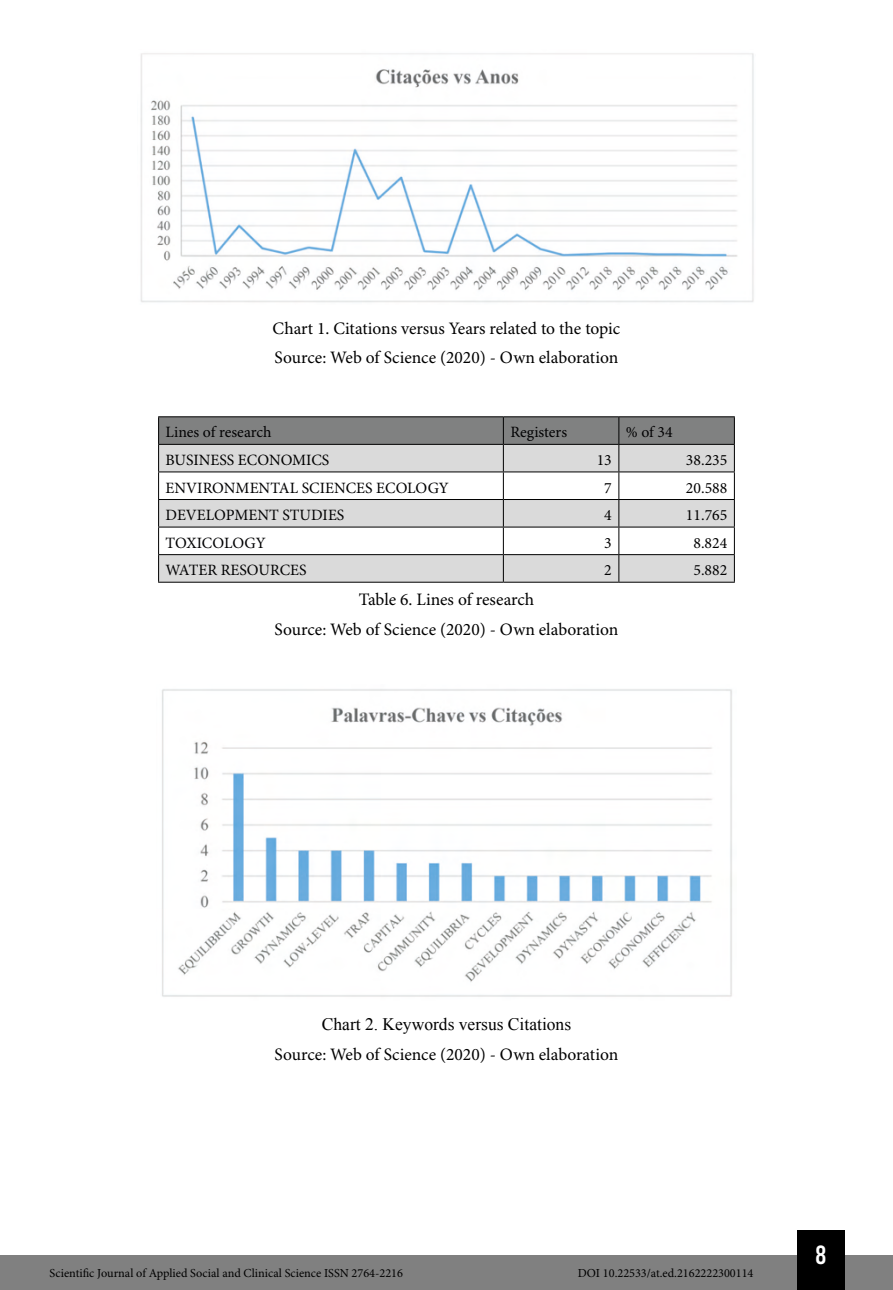
<style>
.page{position:relative;width:893px;height:1290px;background:#fff}
.page>*{position:absolute;margin:0;border:0;box-sizing:border-box;transform-origin:0 0}
.t1{font:26.25px "Bebas Kai";color:#fff}
.t2{font:17.5px/29.4px "Minion Pro";color:#000}
.t3{font:17.5px "Times New Roman";color:#000}
.t4{font:15.75px "Minion Pro";color:#020203}
.t5{font:15.75px "Minion Pro";color:#000}
.t6{font:12.25px "Minion Pro";color:#000}
</style>
<div class="page">
<div style="left:0;top:1255px;width:893px;height:35px;background:#808080"></div>
<div style="left:797px;top:1230px;width:48px;height:60px;background:#000"></div>
<img style="left:140px;top:53px;width:614px;height:250px">
<hr style="left:158px;top:416px;width:345px;height:1px;background:#000">
<hr style="left:503px;top:416px;width:116px;height:1px;background:#000">
<hr style="left:619px;top:416px;width:116px;height:1px;background:#000">
<hr style="left:158px;top:582px;width:345px;height:1px;background:#000">
<hr style="left:503px;top:582px;width:116px;height:1px;background:#000">
<hr style="left:619px;top:582px;width:116px;height:1px;background:#000">
<svg style="left:158px;top:417px;width:577px;height:165px"></svg>
<img style="left:162px;top:689px;width:570px;height:308px">
<p class="t2" style="left:273px;top:314px;width:349px">Chart 1. Citations versus Years related to the topic<br>Source: Web of Science (2020) - Own elaboration</p>
<p class="t4" style="left:166px;top:423px;width:107px">Lines of research</p>
<p class="t4" style="left:510px;top:423px;width:58px">Registers</p>
<p class="t4" style="left:626px;top:423px;width:48px">% of 34</p>
<p class="t5" style="left:166px;top:450px;width:165px">BUSINESS ECONOMICS</p>
<p class="t5" style="left:597px;top:450px;width:17px">13</p>
<p class="t5" style="left:686px;top:450px;width:43px">38.235</p>
<p class="t4" style="left:166px;top:478px;width:285px">ENVIRONMENTAL SCIENCES ECOLOGY</p>
<p class="t5" style="left:604px;top:478px;width:9px">7</p>
<p class="t5" style="left:686px;top:478px;width:43px">20.588</p>
<p class="t4" style="left:166px;top:506px;width:180px">DEVELOPMENT STUDIES</p>
<p class="t5" style="left:604px;top:506px;width:9px">4</p>
<p class="t5" style="left:686px;top:506px;width:43px">11.765</p>
<p class="t4" style="left:166px;top:533px;width:102px">TOXICOLOGY</p>
<p class="t5" style="left:604px;top:533px;width:9px">3</p>
<p class="t5" style="left:693px;top:533px;width:35px">8.824</p>
<p class="t4" style="left:166px;top:561px;width:143px">WATER RESOURCES</p>
<p class="t4" style="left:604px;top:561px;width:9px">2</p>
<p class="t4" style="left:693px;top:561px;width:35px">5.882</p>
<p class="t2" style="left:275px;top:585px;width:345px;text-align:center">Table 6. Lines of research<br>Source: Web of Science (2020) - Own elaboration</p>
<p class="t3" style="left:322px;top:1012px;width:251px">Chart 2. Keywords versus Citations</p>
<p class="t2" style="left:275px;top:1040px;width:345px">Source: Web of Science (2020) - Own elaboration</p>
<p class="t6" style="left:50px;top:1266px;width:355px">Scientific Journal of Applied Social and Clinical Science ISSN 2764-2216</p>
<p class="t6" style="left:578px;top:1266px;width:177px">DOI 10.22533/at.ed.2162222300114</p>
<h1 class="t1" style="left:816px;top:1241px;width:12px">8</h1>
</div>
